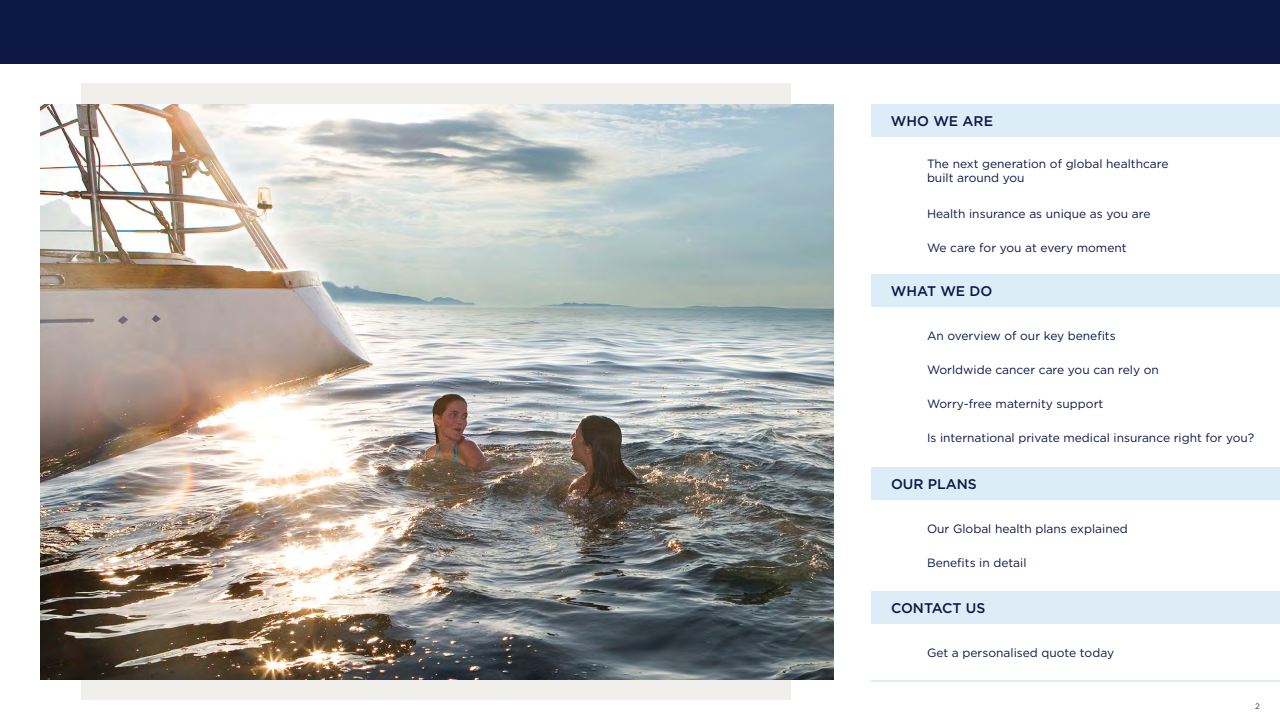
<style>
.page{position:relative;width:1280px;height:720px;background:#fff}
.page>*{position:absolute;margin:0;border:0;box-sizing:border-box;transform-origin:0 0}
.t1{font:500 14px "Gotham";color:#0d1846}
.t2{font:12px/14px "Gotham";color:#0d1846}
.t3{font:8px "Gotham";color:#404040}
</style>
<div class="page">
<div style="left:0;top:0;width:1280px;height:64px;background:#0d1846"></div>
<div style="left:81px;top:83px;width:710px;height:617px;background:#f1efeb"></div>
<img style="left:40px;top:104px;width:793px;height:576px">
<div style="left:871px;top:104px;width:409px;height:33px;background:#ddedf8"></div>
<svg style="left:871px;top:274px;width:409px;height:350px"></svg>
<hr style="left:871px;top:680px;width:409px;height:2px;background:#ddedf8">
<p class="t1" style="left:891px;top:112px;width:104px">WHO WE ARE</p>
<p class="t2" style="left:927px;top:156px;width:243px">The next generation of global healthcare built around you</p>
<p class="t2" style="left:927px;top:207px;width:225px">Health insurance as unique as you are</p>
<p class="t2" style="left:927px;top:241px;width:201px">We care for you at every moment</p>
<p class="t1" style="left:891px;top:282px;width:103px">WHAT WE DO</p>
<p class="t2" style="left:927px;top:329px;width:190px">An overview of our key benefits</p>
<p class="t2" style="left:927px;top:363px;width:233px">Worldwide cancer care you can rely on</p>
<p class="t2" style="left:927px;top:397px;width:178px">Worry-free maternity support</p>
<p class="t2" style="left:927px;top:431px;width:329px">Is international private medical insurance right for you?</p>
<p class="t1" style="left:891px;top:475px;width:87px">OUR PLANS</p>
<p class="t2" style="left:927px;top:522px;width:202px">Our Global health plans explained</p>
<p class="t2" style="left:927px;top:556px;width:101px">Benefits in detail</p>
<p class="t1" style="left:891px;top:599px;width:96px">CONTACT US</p>
<p class="t2" style="left:927px;top:646px;width:189px">Get a personalised quote today</p>
<p class="t3" style="left:1255px;top:701px;width:6px">2</p>
</div>
